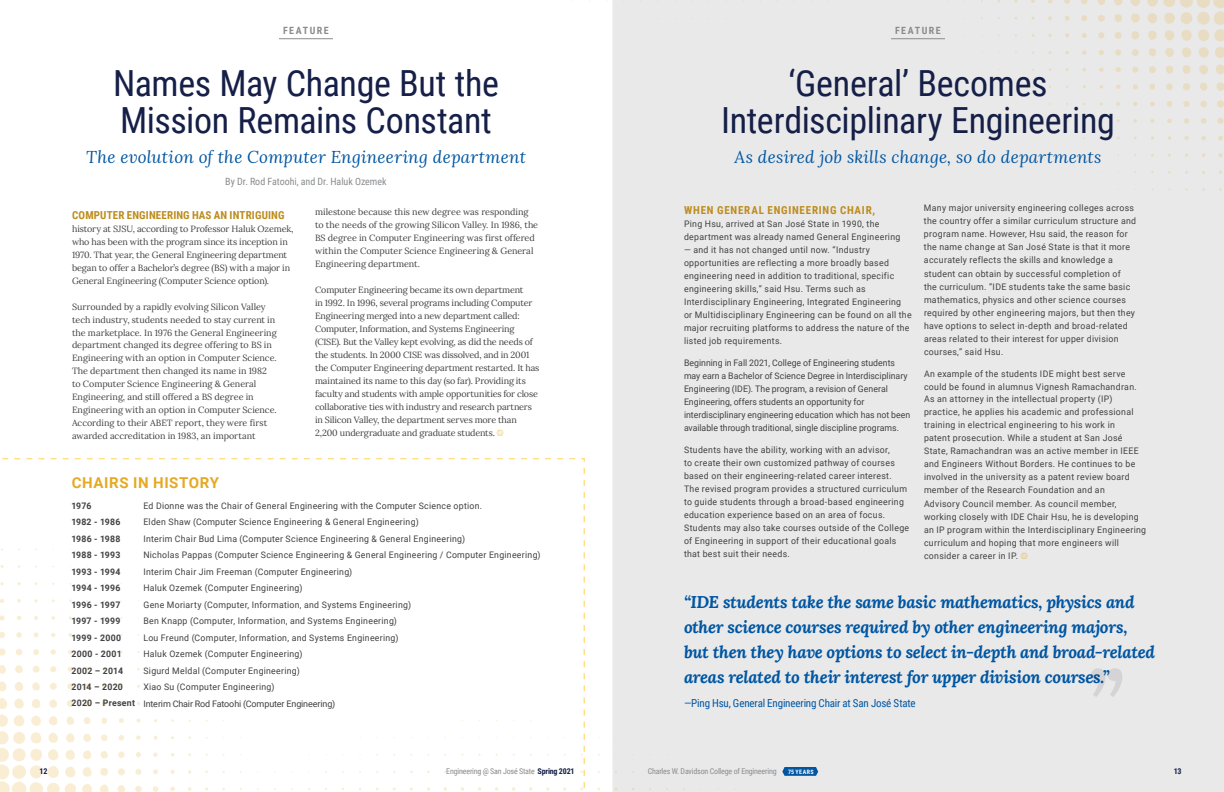
<style>
.page{position:relative;width:1224px;height:792px;background:#fff}
.page>*{position:absolute;margin:0;border:0;box-sizing:border-box;transform-origin:0 0}
.t1{font:36px/37px "Roboto Condensed";letter-spacing:-.01em;color:#151f47;text-align:center}
.t2{font:italic 700 17px/25px "Lora";letter-spacing:-.015em;color:#0056a2}
.t3{font:italic 17px "Lora";letter-spacing:.015em;color:#0056a2}
.t4{font:700 15px "Roboto";letter-spacing:.045em;color:#e5a923}
.t5{font:11px "Roboto Condensed";letter-spacing:-.015em;color:#0056a2}
.t6{font:700 11px "Roboto Condensed";letter-spacing:.02em;color:#bd8c1b}
.t7{font:700 11px "Roboto Condensed";letter-spacing:.07em;color:#bd8c1b}
.t8{font:10px "Roboto Condensed";color:#8a8c8e}
.t9{font:700 10px "Roboto Condensed";letter-spacing:.15em;color:#8a8c8e}
.t10{font:9px/13px "Roboto";letter-spacing:.035em;color:#414042}
.t11{font:9px/13px "Lora";letter-spacing:-.01em;color:#414042}
.t12{font:9px/13px "Roboto";color:#414042}
.t13{font:700 9px "Roboto";letter-spacing:.025em;color:#414042}
.t14{font:9px/16.5px "Roboto";letter-spacing:-.01em;color:#414042}
.t15{font:8px "Roboto Condensed";letter-spacing:-.02em;color:#8a8c8e}
.t16{font:700 8px "Roboto Condensed";color:#151f47}
.t17{font:700 6px "Roboto Condensed";letter-spacing:.07em;color:#fff}
.s1{font-weight:700}
.s2{font-weight:700;color:#151f47}
</style>
<div class="page">
<div style="left:612px;top:191px;width:612px;height:601px;background:#e9e9ea"></div>
<svg style="left:597px;top:548px;width:141px;height:244px;background:#ebebec"></svg>
<svg style="left:572px;top:0;width:652px;height:191px;background:#eae9ea"></svg>
<hr style="left:279px;top:38px;width:54px;height:1px;background:#8a8c8e">
<hr style="left:891px;top:38px;width:54px;height:1px;background:#8a8c8e">
<svg style="left:1091px;top:668px;width:31px;height:29px"></svg>
<svg style="left:0;top:458px;width:585px;height:334px"></svg>
<svg style="left:782px;top:767px;width:36px;height:9px"></svg>
<svg style="left:1021px;top:552px;width:7px;height:6px"></svg>
<p class="t9" style="left:283px;top:23px;width:47px">FEATURE</p>
<p class="t9" style="left:895px;top:23px;width:47px">FEATURE</p>
<h1 class="t1" style="left:721px;top:64px;width:395px">‘General’ Becomes<br>Interdisciplinary Engineering</h1>
<h2 class="t3" style="left:735px;top:145px;width:368px">As desired job skills change, so do departments</h2>
<h1 class="t1" style="left:113px;top:64px;width:387px;text-align:left">Names May Change But the<br>Mission Remains Constant</h1>
<h2 class="t3" style="left:86px;top:145px;width:441px">The evolution of the Computer Engineering department</h2>
<p class="t8" style="left:225px;top:174px;width:163px">By Dr. Rod Fatoohi, and Dr. Haluk Ozemek</p>
<p class="t6" style="left:72px;top:207px;width:214px">COMPUTER ENGINEERING HAS AN INTRIGUING</p>
<p class="t11" style="left:72px;top:221px;width:223px">history at SJSU, according to Professor Haluk Ozemek, who has been with the program since its inception in 1970. That year, the General Engineering department began to offer a Bachelor’s degree (BS) with a major in General Engineering (Computer Science option).</p>
<p class="t11" style="left:72px;top:299px;width:206px">Surrounded by a rapidly evolving Silicon Valley tech industry, students needed to stay current in the marketplace. In 1976 the General Engineering department changed its degree offering to BS in Engineering with an option in Computer Science.<br>The department then changed its name in 1982 to Computer Science Engineering &amp; General Engineering, and still offered a BS degree in Engineering with an option in Computer Science.<br>According to their ABET report, they were first awarded accreditation in 1983, an important</p>
<p class="t11" style="left:315px;top:205px;width:225px">milestone because this new degree was responding to the needs of the growing Silicon Valley. In 1986, the BS degree in Computer Engineering was first offered within the Computer Science Engineering &amp; General Engineering department.</p>
<p class="t11" style="left:315px;top:283px;width:226px">Computer Engineering became its own department<br>in 1992. In 1996, several programs including Computer Engineering merged into a new department called:<br>Computer, Information, and Systems Engineering (CISE). But the Valley kept evolving, as did the needs of the students. In 2000 CISE was dissolved, and in 2001 the Computer Engineering department restarted. It has maintained its name to this day (so far). Providing its faculty and students with ample opportunities for close collaborative ties with industry and research partners in Silicon Valley, the department serves more than 2,200 undergraduate and graduate students.</p>
<h3 class="t4" style="left:72px;top:472px;width:149px">CHAIRS IN HISTORY</h3>
<p class="t13" style="left:71px;top:499px;width:21px">1976</p>
<p class="t10" style="left:143px;top:499px;width:340px">Ed Dionne was the Chair of General Engineering with the Computer Science option.</p>
<p class="t13" style="left:71px;top:516px;width:50px">1982 - 1986</p>
<p class="t10" style="left:143px;top:515px;width:277px">Elden Shaw (Computer Science Engineering &amp; General Engineering)</p>
<p class="t13" style="left:71px;top:532px;width:50px">1986 - 1988</p>
<p class="t10" style="left:143px;top:531px;width:323px">Interim Chair Bud Lima (Computer Science Engineering &amp; General Engineering)</p>
<p class="t13" style="left:71px;top:549px;width:51px">1988 - 1993</p>
<p class="t10" style="left:143px;top:548px;width:399px">Nicholas Pappas (Computer Science Engineering &amp; General Engineering / Computer Engineering)</p>
<p class="t13" style="left:71px;top:565px;width:51px">1993 - 1994</p>
<p class="t10" style="left:143px;top:564px;width:210px">Interim Chair Jim Freeman (Computer Engineering)</p>
<p class="t13" style="left:71px;top:582px;width:51px">1994 - 1996</p>
<p class="t10" style="left:143px;top:581px;width:161px">Haluk Ozemek (Computer Engineering)</p>
<p class="t13" style="left:71px;top:598px;width:50px">1996 - 1997</p>
<p class="t10" style="left:143px;top:597px;width:269px">Gene Moriarty (Computer, Information, and Systems Engineering)</p>
<p class="t13" style="left:71px;top:615px;width:50px">1997 - 1999</p>
<p class="t10" style="left:143px;top:614px;width:255px">Ben Knapp (Computer, Information, and Systems Engineering)</p>
<p class="t13" style="left:71px;top:631px;width:51px">1999 - 2000</p>
<p class="t10" style="left:143px;top:630px;width:257px">Lou Freund (Computer, Information, and Systems Engineering)</p>
<p class="t13" style="left:71px;top:648px;width:52px">2000 - 2001</p>
<p class="t10" style="left:143px;top:647px;width:161px">Haluk Ozemek (Computer Engineering)</p>
<p class="t13" style="left:71px;top:664px;width:53px">2002 – 2014</p>
<p class="t10" style="left:143px;top:663px;width:158px">Sigurd Meldal (Computer Engineering)</p>
<p class="t13" style="left:71px;top:680px;width:53px">2014 – 2020</p>
<p class="t14" style="left:71px;top:678px;width:265px;text-indent:72px">Xiao Su (Computer Engineering)<br><span class="s1">2020 – Present</span> Interim Chair Rod Fatoohi (Computer Engineering)</p>
<p class="t10" style="left:924px;top:201px;width:214px">Many major university engineering colleges across the country offer a similar curriculum structure and program name. However, Hsu said, the reason for the name change at San José State is that it more accurately reflects the skills and knowledge a student can obtain by successful completion of<br>the curriculum. “IDE students take the same basic mathematics, physics and other science courses required by other engineering majors, but then they have options to select in-depth and broad-related areas related to their interest for upper division courses,” said Hsu.</p>
<p class="t10" style="left:924px;top:366px;width:224px">An example of the students IDE might best serve could be found in alumnus Vignesh Ramachandran.<br>As an attorney in the intellectual property (IP) practice, he applies his academic and professional training in electrical engineering to his work in<br>patent prosecution. While a student at San José State, Ramachandran was an active member in IEEE and Engineers Without Borders. He continues to be involved in the university as a patent review board member of the Research Foundation and an<br>Advisory Council member. As council member, working closely with IDE Chair Hsu, he is developing an IP program within the Interdisciplinary Engineering curriculum and hoping that more engineers will consider a career in IP.</p>
<p class="t2" style="left:684px;top:589px;width:473px">“IDE students take the same basic mathematics, physics and other science courses required by other engineering majors, but then they have options to select in-depth and broad-related areas related to their interest for upper division courses.”</p>
<p class="t5" style="left:684px;top:695px;width:233px">—Ping Hsu, General Engineering Chair at San José State</p>
<p class="t7" style="left:684px;top:202px;width:192px">WHEN GENERAL ENGINEERING CHAIR,</p>
<p class="t10" style="left:684px;top:217px;width:218px">Ping Hsu, arrived at San José State in 1990, the department was already named General Engineering</p>
<p class="t10" style="left:684px;top:243px;width:229px">— and it has not changed until now. “Industry opportunities are reflecting a more broadly based engineering need in addition to traditional, specific engineering skills,” said Hsu. Terms such as Interdisciplinary Engineering, Integrated Engineering<br>or Multidisciplinary Engineering can be found on all the major recruiting platforms to address the nature of the listed job requirements.</p>
<p class="t12" style="left:684px;top:356px;width:228px">Beginning in Fall 2021, College of Engineering students may earn a Bachelor of Science Degree in Interdisciplinary Engineering (IDE). The program, a revision of General Engineering, offers students an opportunity for interdisciplinary engineering education which has not been available through traditional, single discipline programs.</p>
<p class="t10" style="left:684px;top:443px;width:227px">Students have the ability, working with an advisor,<br>to create their own customized pathway of courses based on their engineering-related career interest.<br>The revised program provides a structured curriculum to guide students through a broad-based engineering education experience based on an area of focus.<br>Students may also take courses outside of the College of Engineering in support of their educational goals that best suit their needs.</p>
<p class="t16" style="left:40px;top:765px;width:9px">12</p>
<p class="t15" style="left:446px;top:765px;width:130px">Engineering @ San José State <span class="s2">Spring 2021</span></p>
<p class="t15" style="left:648px;top:765px;width:130px">Charles W. Davidson College of Engineering</p>
<p class="t17" style="left:788px;top:767px;width:27px">75 YEARS</p>
<p class="t16" style="left:1174px;top:765px;width:9px">13</p>
</div>
